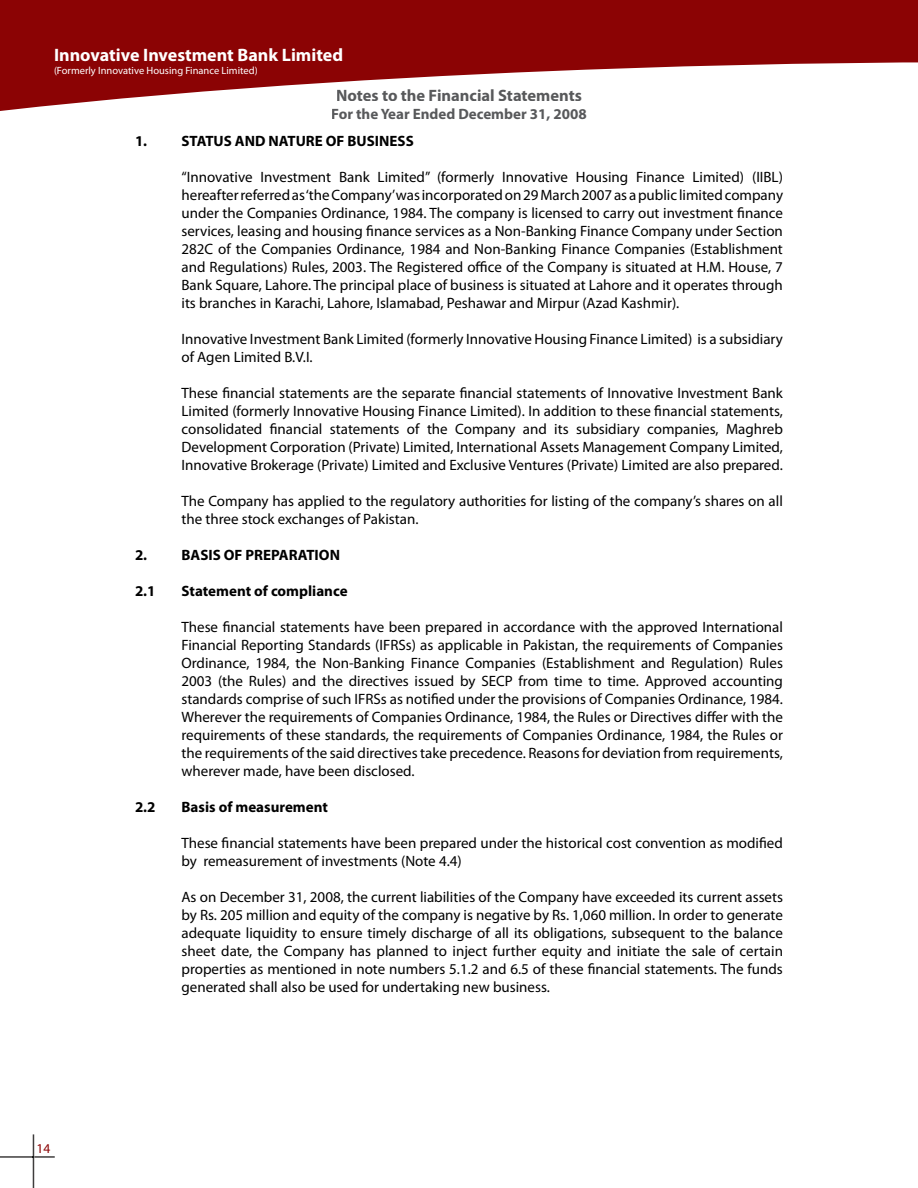
<style>
.page{position:relative;width:918px;height:1188px;background:#fff}
.page>*{position:absolute;margin:0;border:0;box-sizing:border-box;transform-origin:0 0}
.t1{font:700 18px "Myriad Pro";color:#fff}
.t2{font:700 16.5px "Myriad Pro";color:#58595b}
.t3{font:15px/18px "Myriad Pro";color:#000;text-align:justify}
.t4{font:700 15px "Myriad Pro";color:#000}
.t5{font:700 15px "Myriad Pro";color:#58595b}
.t6{font:13.5px "Myriad Pro";color:#8b0304}
.t7{font:10.5px "Myriad Pro";color:#fff}
</style>
<div class="page">
<svg style="left:0;top:0;width:918px;height:111px;fill:#8b0304"></svg>
<hr style="left:34px;top:1156px;width:21px;height:2px;background:#3f3d3d">
<hr style="left:0;top:1156px;width:33px;height:2px;background:#3f3d3d">
<hr style="left:33px;top:1158px;width:1px;height:30px;background:#3f3d3d">
<svg style="left:33px;top:1134px;width:1px;height:24px"></svg>
<p class="t1" style="left:54px;top:43px;width:291px">Innovative Investment Bank Limited</p>
<p class="t7" style="left:54px;top:64px;width:205px">(Formerly Innovative Housing Finance Limited)</p>
<p class="t2" style="left:336px;top:84px;width:247px">Notes to the Financial Statements</p>
<p class="t5" style="left:331px;top:104px;width:257px">For the Year Ended December 31, 2008</p>
<p class="t6" style="left:37px;top:1140px;width:15px">14</p>
<p class="t4" style="left:135px;top:131px;width:280px">1. STATUS AND NATURE OF BUSINESS</p>
<p class="t3" style="left:182px;top:168px;width:603px">“Innovative Investment Bank Limited” (formerly Innovative Housing Finance Limited) (IIBL) hereafter referred as ‘the Company’was incorporated on 29 March 2007 as a public limited company under the Companies Ordinance, 1984. The company is licensed to carry out investment finance services, leasing and housing finance services as a Non-Banking Finance Company under Section 282C of the Companies Ordinance, 1984 and Non-Banking Finance Companies (Establishment and Regulations) Rules, 2003. The Registered office of the Company is situated at H.M. House, 7<br>Bank Square, Lahore. The principal place of business is situated at Lahore and it operates through its branches in Karachi, Lahore, Islamabad, Peshawar and Mirpur (Azad Kashmir).</p>
<p class="t3" style="left:182px;top:330px;width:603px">Innovative Investment Bank Limited (formerly Innovative Housing Finance Limited) is a subsidiary of Agen Limited B.V.I.</p>
<p class="t3" style="left:182px;top:384px;width:603px">These financial statements are the separate financial statements of Innovative Investment Bank Limited (formerly Innovative Housing Finance Limited). In addition to these financial statements, consolidated financial statements of the Company and its subsidiary companies, Maghreb Development Corporation (Private) Limited, International Assets Management Company Limited, Innovative Brokerage (Private) Limited and Exclusive Ventures (Private) Limited are also prepared.</p>
<p class="t3" style="left:182px;top:492px;width:603px">The Company has applied to the regulatory authorities for listing of the company’s shares on all the three stock exchanges of Pakistan.</p>
<p class="t4" style="left:135px;top:545px;width:207px">2. BASIS OF PREPARATION</p>
<p class="t4" style="left:135px;top:581px;width:22px">2.1</p>
<p class="t4" style="left:182px;top:581px;width:168px">Statement of compliance</p>
<p class="t3" style="left:182px;top:618px;width:603px">These financial statements have been prepared in accordance with the approved International Financial Reporting Standards (IFRSs) as applicable in Pakistan, the requirements of Companies Ordinance, 1984, the Non-Banking Finance Companies (Establishment and Regulation) Rules 2003 (the Rules) and the directives issued by SECP from time to time. Approved accounting standards comprise of such IFRSs as notified under the provisions of Companies Ordinance, 1984.<br>Wherever the requirements of Companies Ordinance, 1984, the Rules or Directives differ with the requirements of these standards, the requirements of Companies Ordinance, 1984, the Rules or the requirements of the said directives take precedence. Reasons for deviation from requirements, wherever made, have been disclosed.</p>
<p class="t4" style="left:135px;top:797px;width:22px">2.2</p>
<p class="t4" style="left:182px;top:797px;width:148px">Basis of measurement</p>
<p class="t3" style="left:182px;top:834px;width:603px">These financial statements have been prepared under the historical cost convention as modified by remeasurement of investments (Note 4.4)</p>
<p class="t3" style="left:182px;top:888px;width:603px">As on December 31, 2008, the current liabilities of the Company have exceeded its current assets by Rs. 205 million and equity of the company is negative by Rs. 1,060 million. In order to generate adequate liquidity to ensure timely discharge of all its obligations, subsequent to the balance sheet date, the Company has planned to inject further equity and initiate the sale of certain properties as mentioned in note numbers 5.1.2 and 6.5 of these financial statements. The funds generated shall also be used for undertaking new business.</p>
</div>
